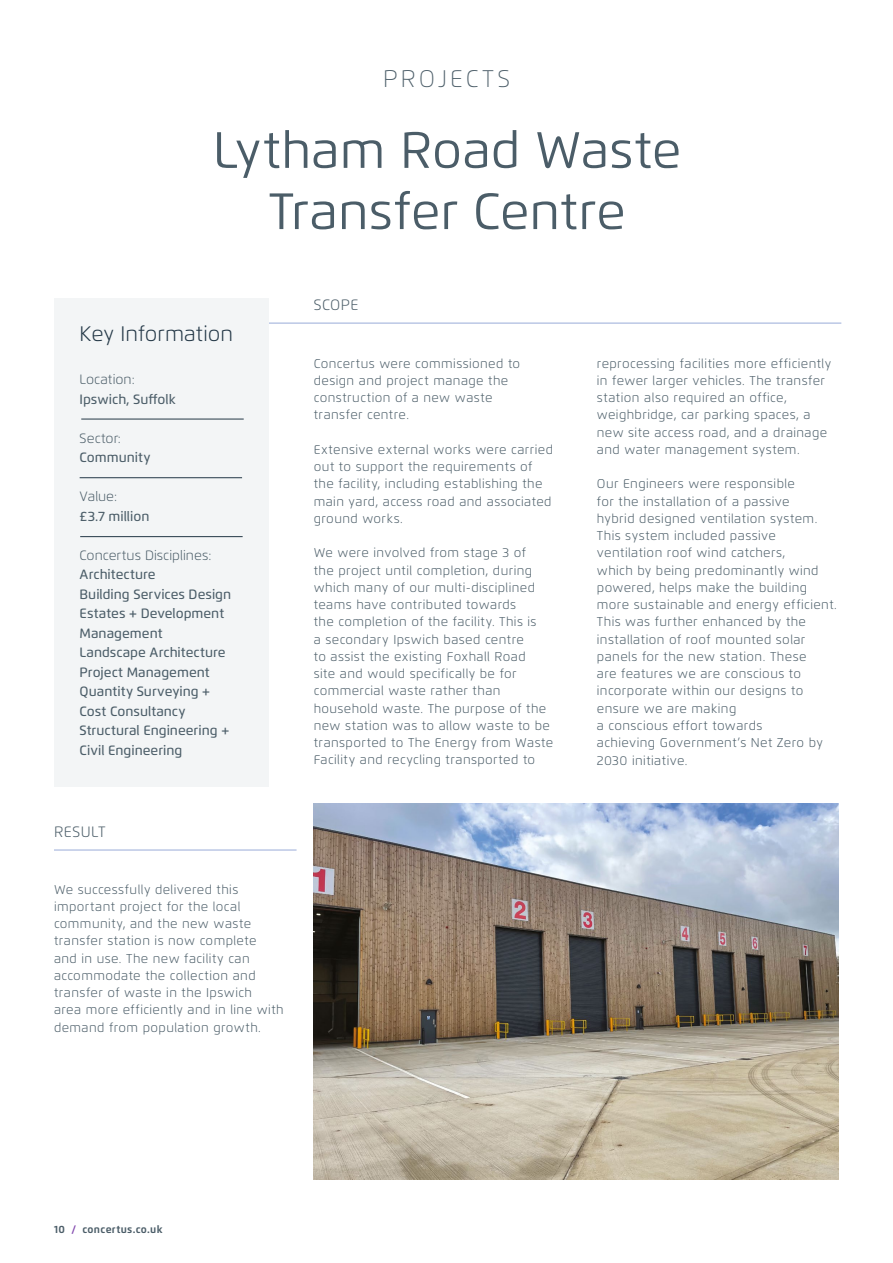
<style>
.page{position:relative;width:893px;height:1263px;background:#fff}
.page>*{position:absolute;margin:0;border:0;box-sizing:border-box;transform-origin:0 0}
.t1{font:51px/61.2px "Flexo";color:#4b5d68;text-align:center}
.t2{font:100 24px "Flexo";letter-spacing:.13em;color:#4b5d68}
.t3{font:300 21px "Flexo";color:#233746}
.t4{font:300 15px "Flexo";letter-spacing:.03em;color:#4b5d68}
.t5{font:500 13.5px/19.5px "Flexo";color:#4b5d68}
.t6{font:300 13.5px "Flexo";color:#4b5d68}
.t7{font:300 12.75px/17.2px "Flexo";letter-spacing:.03em;color:#4b5d68}
.t8{font:700 10.5px "Flexo";letter-spacing:.03em;color:#4b5d68}
.s1{color:#8147ad}
</style>
<div class="page">
<img style="left:314px;top:803px;width:525px;height:376px">
<hr style="left:54px;top:850px;width:243px;height:1px;background:#99abd8">
<hr style="left:123px;top:323px;width:718px;height:1px;background:#99abd8">
<div style="left:54px;top:298px;width:214px;height:489px;background:#f3f5f6"></div>
<hr style="left:80px;top:477px;width:162px;height:1px;background:#233746">
<hr style="left:81px;top:419px;width:163px;height:1px;background:#233746">
<hr style="left:80px;top:536px;width:163px;height:1px;background:#233746">
<h2 class="t2" style="left:383px;top:64px;width:128px">PROJECTS</h2>
<h1 class="t1" style="left:213px;top:119px;width:470px">Lytham Road Waste<br>Transfer Centre</h1>
<h3 class="t3" style="left:80px;top:320px;width:155px">Key Information</h3>
<p class="t6" style="left:80px;top:371px;width:57px">Location:</p>
<p class="t5" style="left:80px;top:389px;width:98px">Ipswich, Suffolk</p>
<p class="t6" style="left:80px;top:430px;width:43px">Sector:</p>
<p class="t5" style="left:80px;top:447px;width:73px">Community</p>
<p class="t6" style="left:80px;top:488px;width:39px">Value:</p>
<p class="t5" style="left:80px;top:506px;width:71px">£3.7 million</p>
<p class="t6" style="left:80px;top:547px;width:133px">Concertus Disciplines:</p>
<p class="t5" style="left:80px;top:564px;width:153px">Architecture<br>Building Services Design<br>Estates + Development<br>Management<br>Landscape Architecture<br>Project Management<br>Quantity Surveying +<br>Cost Consultancy<br>Structural Engineering +<br>Civil Engineering</p>
<p class="t4" style="left:54px;top:823px;width:53px">RESULT</p>
<p class="t7" style="left:54px;top:880px;width:231px">We successfully delivered this important project for the local community, and the new waste transfer station is now complete<br>and in use. The new facility can accommodate the collection and transfer of waste in the Ipswich<br>area more efficiently and in line with demand from population growth.</p>
<p class="t4" style="left:314px;top:296px;width:46px">SCOPE</p>
<p class="t7" style="left:314px;top:355px;width:208px">Concertus were commissioned to design and project manage the construction of a new waste transfer centre.</p>
<p class="t7" style="left:314px;top:441px;width:241px">Extensive external works were carried out to support the requirements of the facility, including establishing the main yard, access road and associated ground works.</p>
<p class="t7" style="left:314px;top:544px;width:241px">We were involved from stage 3 of<br>the project until completion, during which many of our multi-disciplined teams have contributed towards<br>the completion of the facility. This is<br>a secondary Ipswich based centre<br>to assist the existing Foxhall Road<br>site and would specifically be for commercial waste rather than household waste. The purpose of the new station was to allow waste to be transported to The Energy from Waste Facility and recycling transported to</p>
<p class="t7" style="left:597px;top:355px;width:236px">reprocessing facilities more efficiently in fewer larger vehicles. The transfer station also required an office, weighbridge, car parking spaces, a new site access road, and a drainage and water management system.</p>
<p class="t7" style="left:597px;top:475px;width:241px">Our Engineers were responsible<br>for the installation of a passive<br>hybrid designed ventilation system.<br>This system included passive ventilation roof wind catchers,<br>which by being predominantly wind powered, helps make the building more sustainable and energy efficient.<br>This was further enhanced by the installation of roof mounted solar panels for the new station. These<br>are features we are conscious to incorporate within our designs to ensure we are making<br>a conscious effort towards<br>achieving Government’s Net Zero by<br>2030 initiative.</p>
<p class="t8" style="left:54px;top:1223px;width:110px">10 <span class="s1">/</span> concertus.co.uk</p>
</div>
